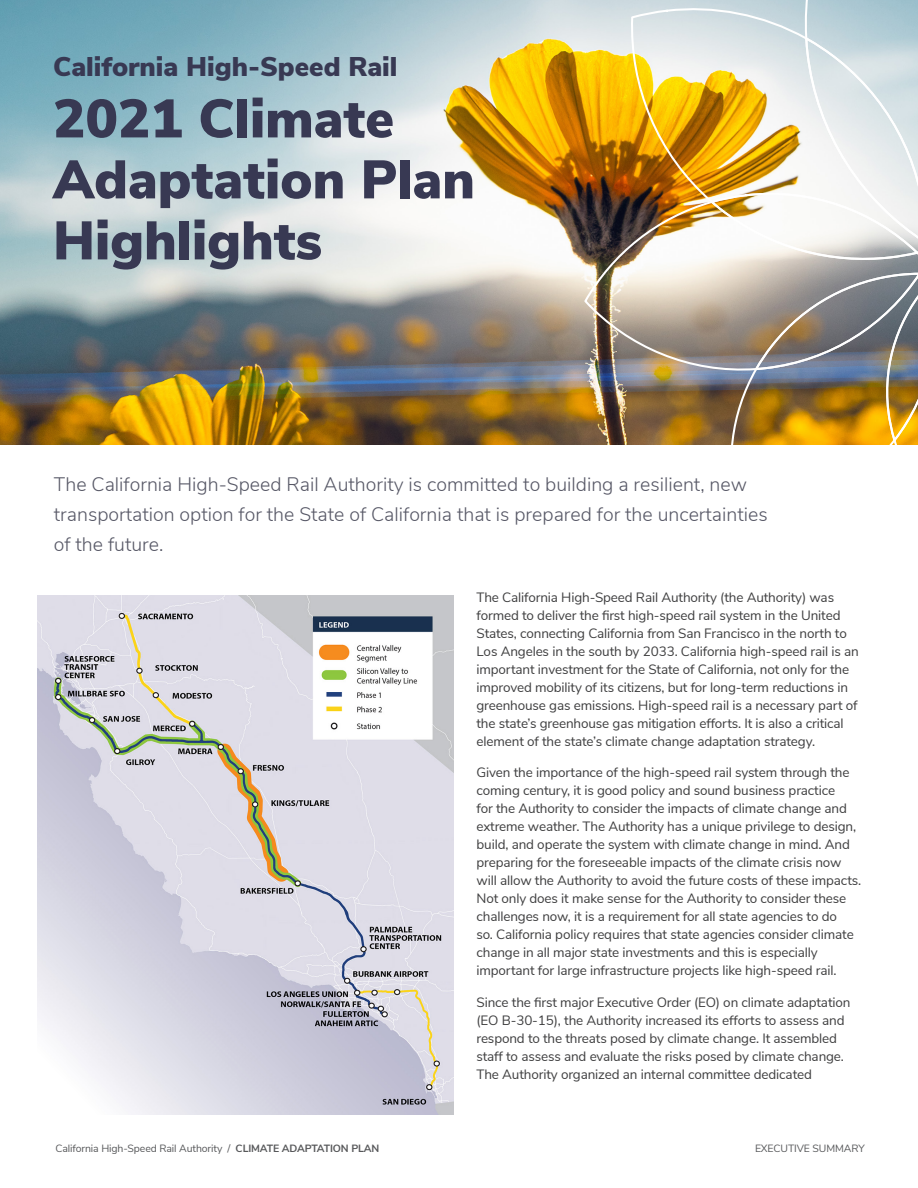
<style>
.page{position:relative;width:918px;height:1188px;background:#fff}
.page>*{position:absolute;margin:0;border:0;box-sizing:border-box;transform-origin:0 0}
.t1{font:900 54px/61.1px "Nunito Sans";color:#383953}
.t2{font:900 27px "Nunito Sans";color:#383953}
.t3{font:300 19.5px/30px "Nunito Sans";color:#575866}
.body{font:13.5px/18px "Nunito Sans";letter-spacing:-.01em;color:#3e3e3f}
.t4{font:10.5px "Nunito Sans";letter-spacing:-.01em;color:#57585a}
.s1{font-weight:700}
</style>
<div class="page">
<img style="left:0;top:0;width:725px;height:445px">
<img style="left:38px;top:596px;width:415px;height:518px">
<svg style="left:630px;top:5px;width:78px;height:194px;background:#d9b45b"></svg>
<img style="left:583px;top:199px;width:335px;height:175px">
<svg style="left:708px;top:0;width:210px;height:264px"></svg>
<img style="left:725px;top:270px;width:193px;height:175px">
<p class="t2" style="left:53px;top:47px;width:346px">California High-Speed Rail</p>
<p class="t1" style="left:53px;top:86px;width:423px">2021 Climate<br>Adaptation Plan<br>Highlights</p>
<p class="t3" style="left:54px;top:468px;width:715px">The California High-Speed Rail Authority is committed to building a resilient, new transportation option for the State of California that is prepared for the uncertainties of the future.</p>
<p class="body" style="left:477px;top:587px;width:384px">The California High-Speed Rail Authority (the Authority) was formed to deliver the first high-speed rail system in the United States, connecting California from San Francisco in the north to Los Angeles in the south by 2033. California high-speed rail is an important investment for the State of California, not only for the improved mobility of its citizens, but for long-term reductions in greenhouse gas emissions. High-speed rail is a necessary part of the state’s greenhouse gas mitigation efforts. It is also a critical element of the state’s climate change adaptation strategy.</p>
<p class="body" style="left:477px;top:763px;width:386px">Given the importance of the high-speed rail system through the coming century, it is good policy and sound business practice<br>for the Authority to consider the impacts of climate change and extreme weather. The Authority has a unique privilege to design, build, and operate the system with climate change in mind. And preparing for the foreseeable impacts of the climate crisis now will allow the Authority to avoid the future costs of these impacts.<br>Not only does it make sense for the Authority to consider these challenges now, it is a requirement for all state agencies to do<br>so. California policy requires that state agencies consider climate change in all major state investments and this is especially important for large infrastructure projects like high-speed rail.</p>
<p class="body" style="left:477px;top:992px;width:375px">Since the first major Executive Order (EO) on climate adaptation (EO B-30-15), the Authority increased its efforts to assess and respond to the threats posed by climate change. It assembled staff to assess and evaluate the risks posed by climate change.<br>The Authority organized an internal committee dedicated</p>
<p class="t4" style="left:55px;top:1141px;width:325px">California High-Speed Rail Authority / <span class="s1">CLIMATE ADAPTATION PLAN</span></p>
<p class="t4" style="left:755px;top:1141px;width:111px">EXECUTIVE SUMMARY</p>
</div>
